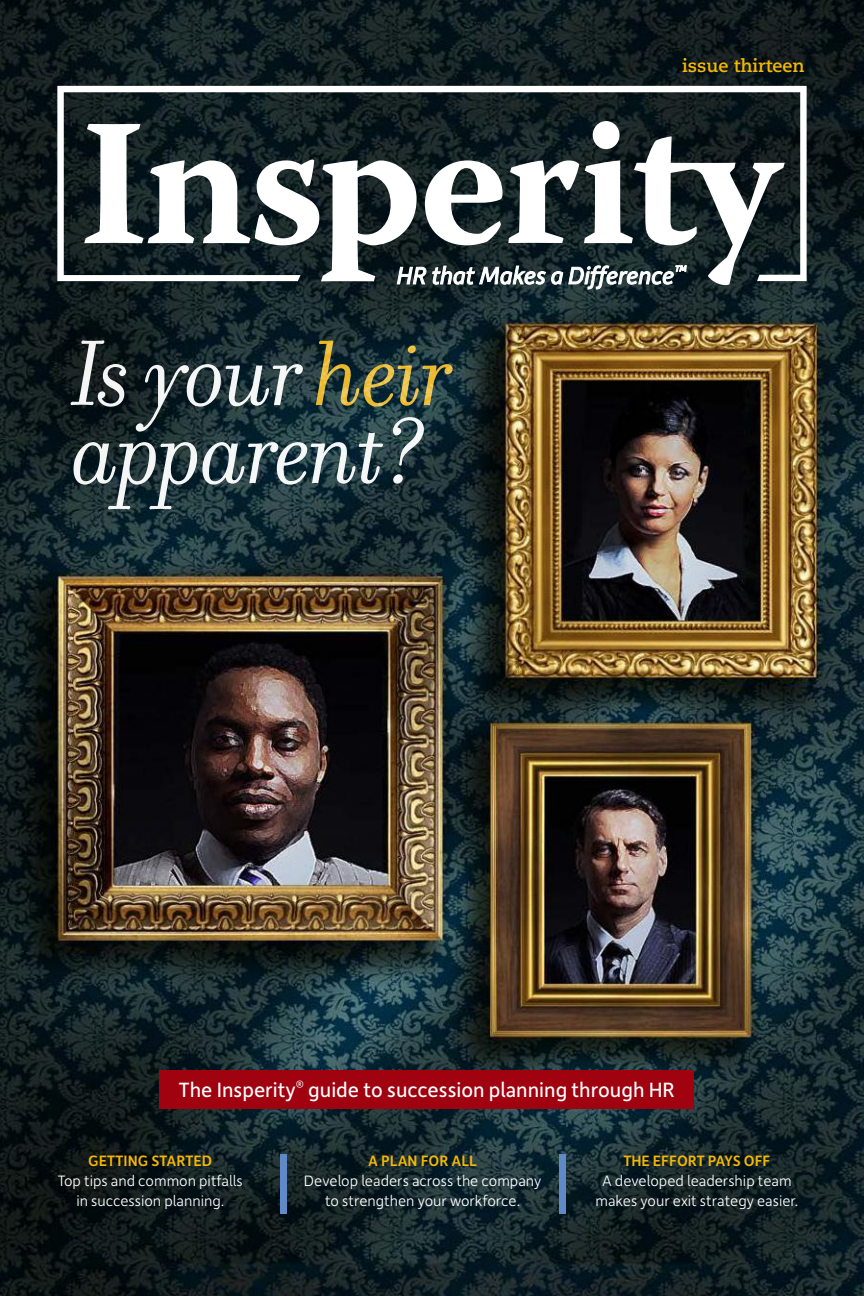
<style>
.page{position:relative;width:864px;height:1296px;background:#fff}
.page>*{position:absolute;margin:0;border:0;box-sizing:border-box;transform-origin:0 0}
.t1{font:italic 100px/78px "Filosofia OT";letter-spacing:-.02em;color:#fff}
.t2{font:22px "Depot New";color:#fff}
.t3{font:700 18px "Caecilia LT Std";color:#f5b702}
.t4{font:300 16px/20px "Depot New";color:#fff;text-align:center}
.t5{font:500 16px "Depot New";color:#f5b702}
.s1{color:#f5b702}
</style>
<div class="page">
<img style="left:0;top:0;width:864px;height:1296px">
<div style="left:280px;top:1154px;width:7px;height:59px;background:#5f8ac7"></div>
<div style="left:559px;top:1154px;width:7px;height:59px;background:#5f8ac7"></div>
<svg style="left:57px;top:86px;width:750px;height:195px"></svg>
<div style="left:160px;top:1070px;width:534px;height:39px;background:#a0020f"></div>
<svg style="left:84px;top:124px;width:701px;height:165px"></svg>
<h1 class="t1" style="left:72px;top:346px;width:381px">Is your <span class="s1">heir </span>apparent?</h1>
<p class="t3" style="left:682px;top:58px;width:124px">issue thirteen</p>
<h2 class="t2" style="left:179px;top:1080px;width:497px">The Insperity<sup>®</sup> guide to succession planning through HR</h2>
<p class="t5" style="left:88px;top:1154px;width:126px">GETTING STARTED</p>
<p class="t4" style="left:58px;top:1171px;width:186px">Top tips and common pitfalls in succession planning.</p>
<p class="t5" style="left:368px;top:1154px;width:110px">A PLAN FOR ALL</p>
<p class="t4" style="left:304px;top:1172px;width:239px">Develop leaders across the company to strengthen your workforce.</p>
<p class="t5" style="left:623px;top:1153px;width:149px">THE EFFORT PAYS OFF</p>
<p class="t4" style="left:595px;top:1171px;width:204px">A developed leadership team makes your exit strategy easier.</p>
</div>
